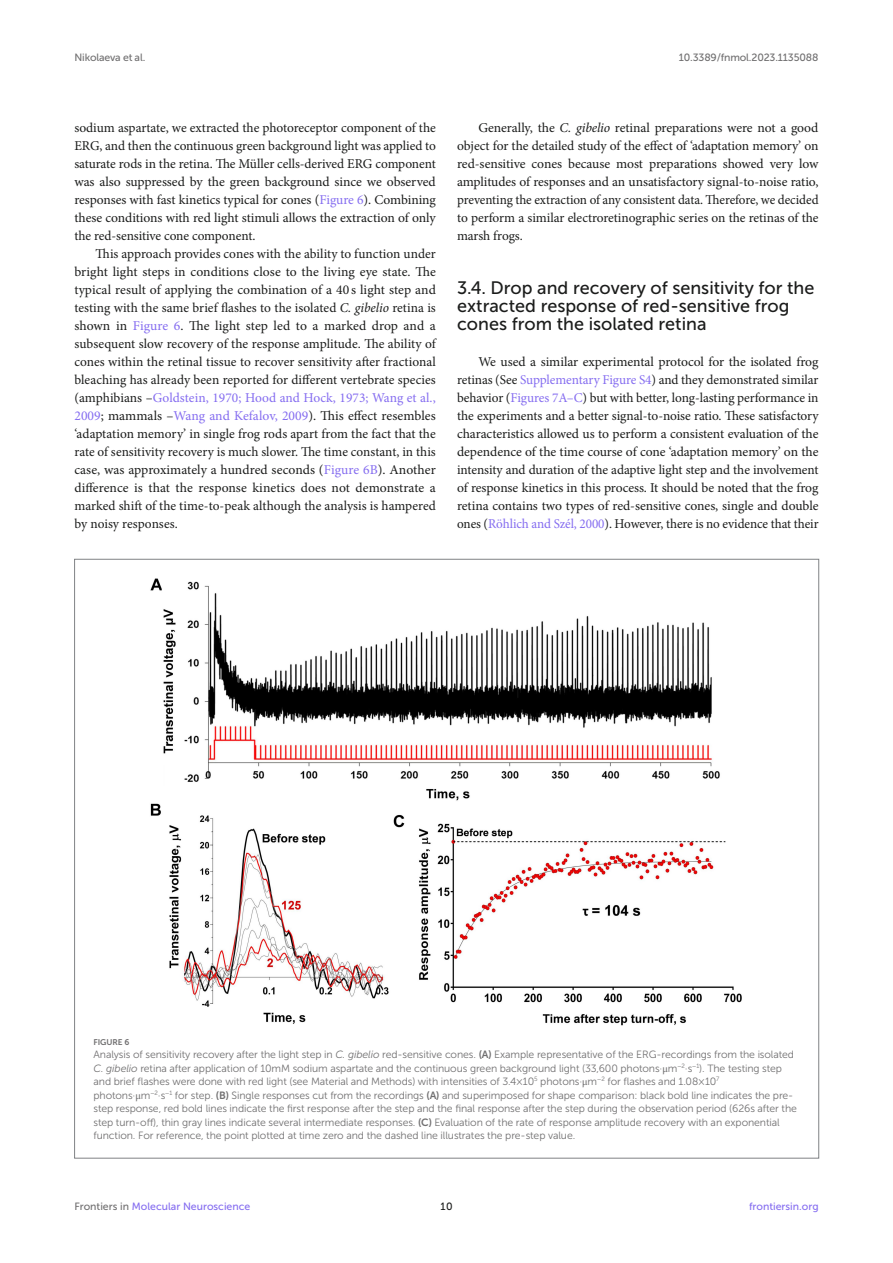
<style>
.page{position:relative;width:893px;height:1263px;background:#fff}
.page>*{position:absolute;margin:0;border:0;box-sizing:border-box;transform-origin:0 0}
.HEAD_2{font:18px/18px "Museo Sans 500";color:#1b1c1b}
.TEXT{font:13.5px/18px "Minion Pro";letter-spacing:-.005em;color:#1b1c1b;text-align:justify}
.TEXT_FLUSH{font:13.5px/18px "Minion Pro";letter-spacing:-.005em;color:#1b1c1b;text-align:justify}
.FIG_LEG{font:10.5px/13.5px "Museo Sans 300";letter-spacing:-.01em;color:#706f70}
.t1{font:10.5px "Museo Sans 500";color:#856df0}
.t2{font:10.5px "Museo Sans 500";letter-spacing:-.015em;color:#706f70}
.t3{font:10.5px "Museo Sans 500";color:#1b1c1b}
.FIG_HD{font:8.25px "Museo Sans 700";letter-spacing:-.01em;color:#706f70}
.s1{color:#856df0}
.s2{font-style:italic}
.s3{font-family:"Museo Sans 700"}
.s4{font-family:"STIX General"}
.s5{color:#706f70}
</style>
<div class="page">
<img style="left:150px;top:578px;width:592px;height:448px">
<p class="t2" style="left:74px;top:51px;width:72px">Nikolaeva et al.</p>
<p class="t2" style="left:679px;top:51px;width:141px">10.3389/fnmol.2023.1135088</p>
<p class="TEXT_FLUSH" style="left:74px;top:119px;width:363px">sodium aspartate, we extracted the photoreceptor component of the ERG, and then the continuous green background light was applied to saturate rods in the retina. The Müller cells-derived ERG component was also suppressed by the green background since we observed responses with fast kinetics typical for cones (<span class="s1">Figure 6</span>). Combining these conditions with red light stimuli allows the extraction of only the red-sensitive cone component.</p>
<p class="TEXT" style="left:74px;top:245px;width:363px;text-indent:21px">This approach provides cones with the ability to function under bright light steps in conditions close to the living eye state. The typical result of applying the combination of a 40 s light step and testing with the same brief flashes to the isolated <span class="s2">C. gibelio</span> retina is shown in <span class="s1">Figure 6</span>. The light step led to a marked drop and a subsequent slow recovery of the response amplitude. The ability of cones within the retinal tissue to recover sensitivity after fractional bleaching has already been reported for different vertebrate species (amphibians –<span class="s1">Goldstein, 1970; Hood and Hock, 1973; Wang et al., 2009</span>; mammals –<span class="s1">Wang and Kefalov, 2009</span>). This effect resembles ‘adaptation memory’ in single frog rods apart from the fact that the rate of sensitivity recovery is much slower. The time constant, in this case, was approximately a hundred seconds (<span class="s1">Figure 6B</span>). Another difference is that the response kinetics does not demonstrate a marked shift of the time-to-peak although the analysis is hampered by noisy responses.</p>
<p class="TEXT" style="left:457px;top:119px;width:363px;text-indent:21px">Generally, the <span class="s2">C. gibelio</span> retinal preparations were not a good object for the detailed study of the effect of ‘adaptation memory’ on red-sensitive cones because most preparations showed very low amplitudes of responses and an unsatisfactory signal-to-noise ratio, preventing the extraction of any consistent data. Therefore, we decided to perform a similar electroretinographic series on the retinas of the marsh frogs.</p>
<p class="HEAD_2" style="left:457px;top:279px;width:359px">3.4. Drop and recovery of sensitivity for the extracted response of red-sensitive frog cones from the isolated retina</p>
<p class="TEXT_FLUSH" style="left:457px;top:353px;width:363px;text-indent:21px">We used a similar experimental protocol for the isolated frog retinas (See <span class="s1">Supplementary Figure S4</span>) and they demonstrated similar behavior (<span class="s1">Figures 7A–C</span>) but with better, long-lasting performance in the experiments and a better signal-to-noise ratio. These satisfactory characteristics allowed us to perform a consistent evaluation of the dependence of the time course of cone ‘adaptation memory’ on the intensity and duration of the adaptive light step and the involvement of response kinetics in this process. It should be noted that the frog retina contains two types of red-sensitive cones, single and double ones (<span class="s1">Röhlich and Szél, 2000</span>). However, there is no evidence that their</p>
<p class="FIG_HD" style="left:94px;top:1037px;width:37px">FIGURE 6</p>
<p class="FIG_LEG" style="left:94px;top:1048px;width:705px">Analysis of sensitivity recovery after the light step in <span class="s2">C. gibelio</span> red-sensitive cones. <span class="s3">(A)</span> Example representative of the ERG-recordings from the isolated <span class="s2">C. gibelio</span> retina after application of 10 mM sodium aspartate and the continuous green background light (33,600 photons·<span class="s4">μ</span>m<sup>−</sup><sup>2</sup>·s<sup>−</sup><sup>1</sup>). The testing step and brief flashes were done with red light (see Material and Methods) with intensities of 3.4×10<sup>5</sup> photons·<span class="s4">μ</span>m<sup>−</sup><sup>2</sup> for flashes and 1.08×10<sup>7 </sup>photons·<span class="s4">μ</span>m<sup>−</sup><sup>2</sup>·s<sup>−</sup><sup>1</sup> for step. <span class="s3">(B)</span> Single responses cut from the recordings <span class="s3">(A)</span> and superimposed for shape comparison: black bold line indicates the pre&shy;step response, red bold lines indicate the first response after the step and the final response after the step during the observation period (626 s after the step turn-off), thin gray lines indicate several intermediate responses. <span class="s3">(C)</span> Evaluation of the rate of response amplitude recovery with an exponential function. For reference, the point plotted at time zero and the dashed line illustrates the pre-step value.</p>
<p class="t1" style="left:74px;top:1200px;width:177px"><span class="s5">Frontiers in</span> Molecular Neuroscience</p>
<p class="t3" style="left:440px;top:1200px;width:14px">10</p>
<p class="t1" style="left:749px;top:1200px;width:71px">frontiersin.org</p>
</div>
